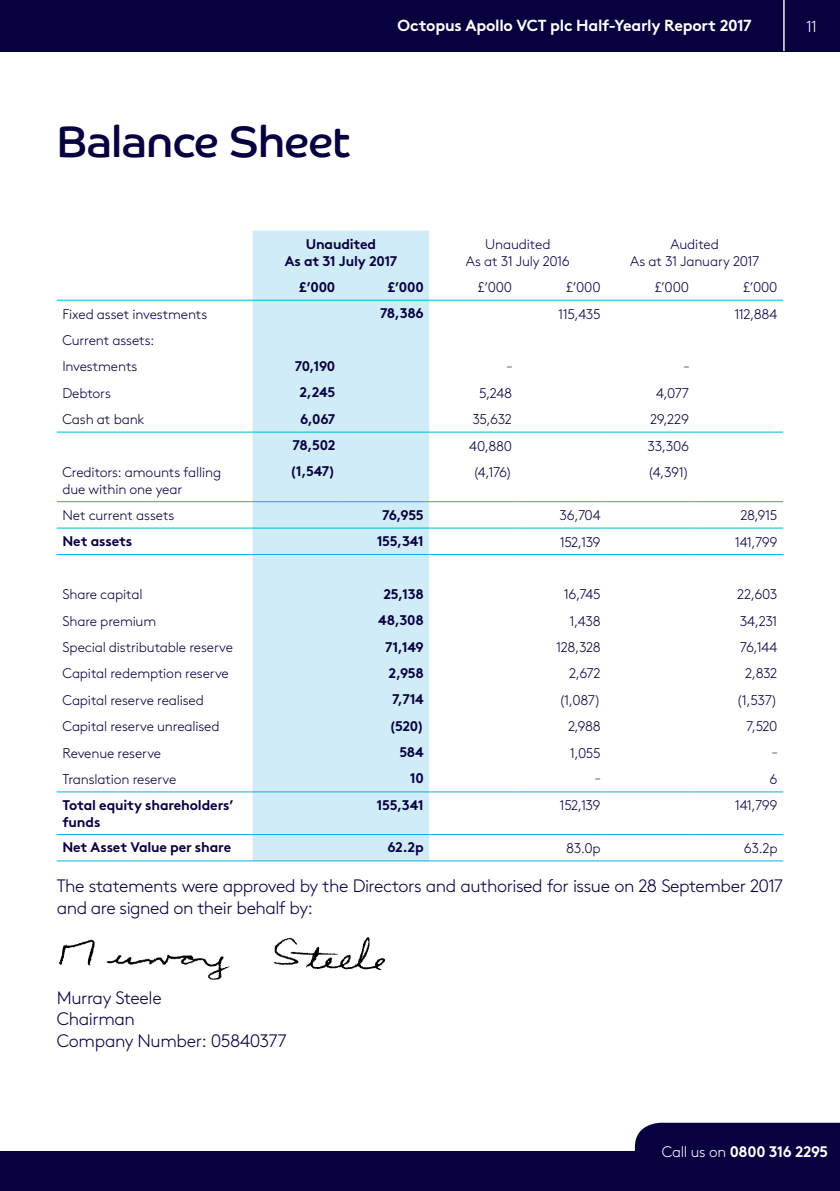
<style>
.page{position:relative;width:840px;height:1191px;background:#fff}
.page>*{position:absolute;margin:0;border:0;box-sizing:border-box;transform-origin:0 0}
.t1{font:44px "Co Headline";letter-spacing:-.01em;color:#07003f}
.t2{font:300 18px/21.6px "Brown";letter-spacing:-.025em;color:#07003f}
.t3{font:700 16px "Brown";letter-spacing:-.015em;color:#fff}
.t4{font:300 16px "Brown";color:#fff}
.t5{font:700 15.2px "Brown";letter-spacing:-.025em;color:#fff}
.t6{font:300 14px/16.8px "Brown";letter-spacing:-.015em;color:#07003f;text-align:center}
.t7{font:700 14px/16.8px "Brown";letter-spacing:-.015em;color:#07003f;text-align:center}
.t8{font:300 12px "Brown";color:#07003f}
.s1{font-weight:300}
</style>
<div class="page">
<div style="left:0;top:0;width:839px;height:51px;background:#07003f"></div>
<hr style="left:782px;top:0;width:2px;height:51px;background:#fff">
<div style="left:0;top:1151px;width:839px;height:40px;background:#07003f"></div>
<div style="left:634px;top:1122px;width:205px;height:29px;background:#07003f"></div>
<div style="left:252px;top:231px;width:177px;height:629px;background:#d0ecf6"></div>
<svg style="left:429px;top:231px;width:353px;height:629px"></svg>
<hr style="left:57px;top:300px;width:195px;height:1px;background:#00b5de">
<hr style="left:252px;top:300px;width:89px;height:1px;background:#00b5de">
<hr style="left:341px;top:300px;width:88px;height:1px;background:#00b5de">
<hr style="left:429px;top:300px;width:88px;height:1px;background:#00b5de">
<hr style="left:517px;top:300px;width:89px;height:1px;background:#00b5de">
<hr style="left:606px;top:300px;width:88px;height:1px;background:#00b5de">
<hr style="left:694px;top:300px;width:88px;height:1px;background:#00b5de">
<hr style="left:57px;top:527px;width:195px;height:1px;background:#00b5de">
<hr style="left:252px;top:527px;width:89px;height:1px;background:#00b5de">
<hr style="left:341px;top:527px;width:88px;height:1px;background:#00b5de">
<hr style="left:429px;top:527px;width:88px;height:1px;background:#00b5de">
<hr style="left:517px;top:527px;width:89px;height:1px;background:#00b5de">
<hr style="left:606px;top:527px;width:88px;height:1px;background:#00b5de">
<hr style="left:694px;top:527px;width:88px;height:1px;background:#00b5de">
<hr style="left:57px;top:554px;width:195px;height:1px;background:#00b5de">
<hr style="left:252px;top:554px;width:89px;height:1px;background:#00b5de">
<hr style="left:341px;top:554px;width:88px;height:1px;background:#00b5de">
<hr style="left:429px;top:554px;width:88px;height:1px;background:#00b5de">
<hr style="left:517px;top:554px;width:89px;height:1px;background:#00b5de">
<hr style="left:606px;top:554px;width:88px;height:1px;background:#00b5de">
<hr style="left:694px;top:554px;width:88px;height:1px;background:#00b5de">
<hr style="left:57px;top:791px;width:195px;height:1px;background:#00b5de">
<hr style="left:252px;top:791px;width:89px;height:1px;background:#00b5de">
<hr style="left:341px;top:791px;width:88px;height:1px;background:#00b5de">
<hr style="left:429px;top:791px;width:88px;height:1px;background:#00b5de">
<hr style="left:517px;top:791px;width:89px;height:1px;background:#00b5de">
<hr style="left:606px;top:791px;width:88px;height:1px;background:#00b5de">
<hr style="left:694px;top:791px;width:88px;height:1px;background:#00b5de">
<hr style="left:57px;top:834px;width:195px;height:1px;background:#00b5de">
<hr style="left:252px;top:834px;width:89px;height:1px;background:#00b5de">
<hr style="left:341px;top:834px;width:88px;height:1px;background:#00b5de">
<hr style="left:429px;top:834px;width:88px;height:1px;background:#00b5de">
<hr style="left:517px;top:834px;width:89px;height:1px;background:#00b5de">
<hr style="left:606px;top:834px;width:88px;height:1px;background:#00b5de">
<hr style="left:694px;top:834px;width:88px;height:1px;background:#00b5de">
<hr style="left:57px;top:860px;width:195px;height:1px;background:#00b5de">
<hr style="left:252px;top:860px;width:89px;height:1px;background:#00b5de">
<hr style="left:341px;top:860px;width:88px;height:1px;background:#00b5de">
<hr style="left:429px;top:860px;width:88px;height:1px;background:#00b5de">
<hr style="left:517px;top:860px;width:89px;height:1px;background:#00b5de">
<hr style="left:606px;top:860px;width:88px;height:1px;background:#00b5de">
<hr style="left:694px;top:860px;width:88px;height:1px;background:#00b5de">
<hr style="left:57px;top:431px;width:195px;height:1px;background:#00b5de">
<hr style="left:252px;top:431px;width:89px;height:1px;background:#00b5de">
<hr style="left:341px;top:431px;width:88px;height:1px;background:#00b5de">
<hr style="left:429px;top:431px;width:88px;height:1px;background:#00b5de">
<hr style="left:517px;top:431px;width:89px;height:1px;background:#00b5de">
<hr style="left:606px;top:431px;width:88px;height:1px;background:#00b5de">
<hr style="left:694px;top:431px;width:88px;height:1px;background:#00b5de">
<hr style="left:57px;top:501px;width:195px;height:1px;background:#00b5de">
<hr style="left:252px;top:501px;width:89px;height:1px;background:#00b5de">
<hr style="left:341px;top:501px;width:88px;height:1px;background:#00b5de">
<hr style="left:429px;top:501px;width:88px;height:1px;background:#00b5de">
<hr style="left:517px;top:501px;width:89px;height:1px;background:#00b5de">
<hr style="left:606px;top:501px;width:88px;height:1px;background:#00b5de">
<hr style="left:694px;top:501px;width:88px;height:1px;background:#00b5de">
<img style="left:59px;top:937px;width:326px;height:43px">
<h1 class="t1" style="left:57px;top:115px;width:295px">Balance Sheet</h1>
<p class="t3" style="left:397px;top:13px;width:355px">Octopus Apollo VCT plc Half-Yearly Report 2017</p>
<p class="t4" style="left:805px;top:14px;width:13px">11</p>
<p class="t7" style="left:284px;top:234px;width:114px">Unaudited<br>As at 31 July 2017</p>
<p class="t6" style="left:465px;top:235px;width:105px">Unaudited<br>As at 31 July 2016</p>
<p class="t6" style="left:630px;top:235px;width:131px">Audited<br>As at 31 January 2017</p>
<p class="t7" style="left:299px;top:277px;width:37px">£’000</p>
<p class="t7" style="left:387px;top:277px;width:37px">£’000</p>
<p class="t6" style="left:477px;top:278px;width:36px">£’000</p>
<p class="t6" style="left:566px;top:278px;width:36px">£’000</p>
<p class="t6" style="left:654px;top:278px;width:36px">£’000</p>
<p class="t6" style="left:742px;top:278px;width:36px">£’000</p>
<p class="t6" style="left:62px;top:304px;width:146px">Fixed asset investments</p>
<p class="t7" style="left:380px;top:303px;width:45px">78,386</p>
<p class="t6" style="left:558px;top:304px;width:44px">115,435</p>
<p class="t6" style="left:734px;top:304px;width:45px">112,884</p>
<p class="t6" style="left:62px;top:326px;width:93px;line-height:26.4px;text-align:left">Current assets:<br>Investments</p>
<p class="t7" style="left:294px;top:356px;width:42px">70,190</p>
<p class="t8" style="left:506px;top:357px;width:7px">–</p>
<p class="t8" style="left:683px;top:357px;width:7px">–</p>
<p class="t6" style="left:62px;top:383px;width:50px">Debtors</p>
<p class="t7" style="left:299px;top:382px;width:37px">2,245</p>
<p class="t6" style="left:478px;top:383px;width:35px">5,248</p>
<p class="t6" style="left:655px;top:383px;width:34px">4,077</p>
<p class="t6" style="left:62px;top:410px;width:84px">Cash at bank</p>
<p class="t7" style="left:300px;top:409px;width:37px">6,067</p>
<p class="t6" style="left:472px;top:410px;width:41px">35,632</p>
<p class="t6" style="left:649px;top:410px;width:41px">29,229</p>
<p class="t7" style="left:292px;top:435px;width:44px">78,502</p>
<p class="t6" style="left:469px;top:436px;width:44px">40,880</p>
<p class="t6" style="left:647px;top:436px;width:43px">33,306</p>
<p class="t6" style="left:62px;top:463px;width:160px;text-align:left">Creditors: amounts falling due within one year</p>
<p class="t7" style="left:290px;top:461px;width:47px">(1,547)</p>
<p class="t6" style="left:472px;top:463px;width:41px">(4,176)</p>
<p class="t6" style="left:647px;top:463px;width:43px">(4,391)</p>
<p class="t6" style="left:62px;top:506px;width:113px">Net current assets</p>
<p class="t7" style="left:382px;top:505px;width:43px">76,955</p>
<p class="t6" style="left:559px;top:506px;width:42px">36,704</p>
<p class="t6" style="left:740px;top:506px;width:39px">28,915</p>
<p class="t7" style="left:62px;top:531px;width:71px">Net assets</p>
<p class="t7" style="left:376px;top:531px;width:49px">155,341</p>
<p class="t6" style="left:559px;top:532px;width:42px">152,139</p>
<p class="t6" style="left:734px;top:532px;width:44px">141,799</p>
<p class="t6" style="left:62px;top:585px;width:81px">Share capital</p>
<p class="t7" style="left:383px;top:584px;width:42px">25,138</p>
<p class="t6" style="left:563px;top:585px;width:38px">16,745</p>
<p class="t6" style="left:736px;top:585px;width:42px">22,603</p>
<p class="t6" style="left:62px;top:611px;width:95px">Share premium</p>
<p class="t7" style="left:378px;top:610px;width:47px">48,308</p>
<p class="t6" style="left:569px;top:611px;width:33px">1,438</p>
<p class="t6" style="left:739px;top:611px;width:39px">34,231</p>
<p class="t6" style="left:62px;top:638px;width:172px">Special distributable reserve</p>
<p class="t7" style="left:385px;top:637px;width:40px">71,149</p>
<p class="t6" style="left:556px;top:638px;width:46px">128,328</p>
<p class="t6" style="left:739px;top:638px;width:39px">76,144</p>
<p class="t6" style="left:62px;top:664px;width:168px">Capital redemption reserve</p>
<p class="t7" style="left:388px;top:663px;width:37px">2,958</p>
<p class="t6" style="left:569px;top:664px;width:33px">2,672</p>
<p class="t6" style="left:744px;top:664px;width:34px">2,832</p>
<p class="t6" style="left:62px;top:690px;width:143px">Capital reserve realised</p>
<p class="t7" style="left:392px;top:689px;width:33px">7,714</p>
<p class="t6" style="left:558px;top:690px;width:43px">(1,087)</p>
<p class="t6" style="left:736px;top:690px;width:42px">(1,537)</p>
<p class="t6" style="left:62px;top:717px;width:159px">Capital reserve unrealised</p>
<p class="t7" style="left:389px;top:716px;width:36px">(520)</p>
<p class="t6" style="left:567px;top:717px;width:34px">2,988</p>
<p class="t6" style="left:745px;top:717px;width:33px">7,520</p>
<p class="t6" style="left:62px;top:743px;width:100px">Revenue reserve</p>
<p class="t7" style="left:399px;top:742px;width:26px">584</p>
<p class="t6" style="left:569px;top:743px;width:32px">1,055</p>
<p class="t8" style="left:771px;top:743px;width:7px">–</p>
<p class="t6" style="left:62px;top:769px;width:115px">Translation reserve</p>
<p class="t7" style="left:409px;top:768px;width:16px">10</p>
<p class="t8" style="left:595px;top:769px;width:7px">–</p>
<p class="t6" style="left:769px;top:769px;width:10px">6</p>
<p class="t7" style="left:62px;top:795px;width:173px;text-align:left">Total equity shareholders’ funds</p>
<p class="t7" style="left:376px;top:795px;width:49px">155,341</p>
<p class="t6" style="left:559px;top:796px;width:42px">152,139</p>
<p class="t6" style="left:734px;top:796px;width:44px">141,799</p>
<p class="t7" style="left:62px;top:837px;width:170px">Net Asset Value per share</p>
<p class="t7" style="left:387px;top:837px;width:38px">62.2p</p>
<p class="t6" style="left:565px;top:838px;width:36px">83.0p</p>
<p class="t6" style="left:743px;top:838px;width:35px">63.2p</p>
<p class="t2" style="left:57px;top:873px;width:727px">The statements were approved by the Directors and authorised for issue on 28 September 2017 and are signed on their behalf by:</p>
<p class="t2" style="left:57px;top:985px;width:231px">Murray Steele<br>Chairman<br>Company Number: 05840377</p>
<p class="t5" style="left:661px;top:1139px;width:168px"><span class="s1">Call us on</span> 0800 316 2295</p>
</div>
